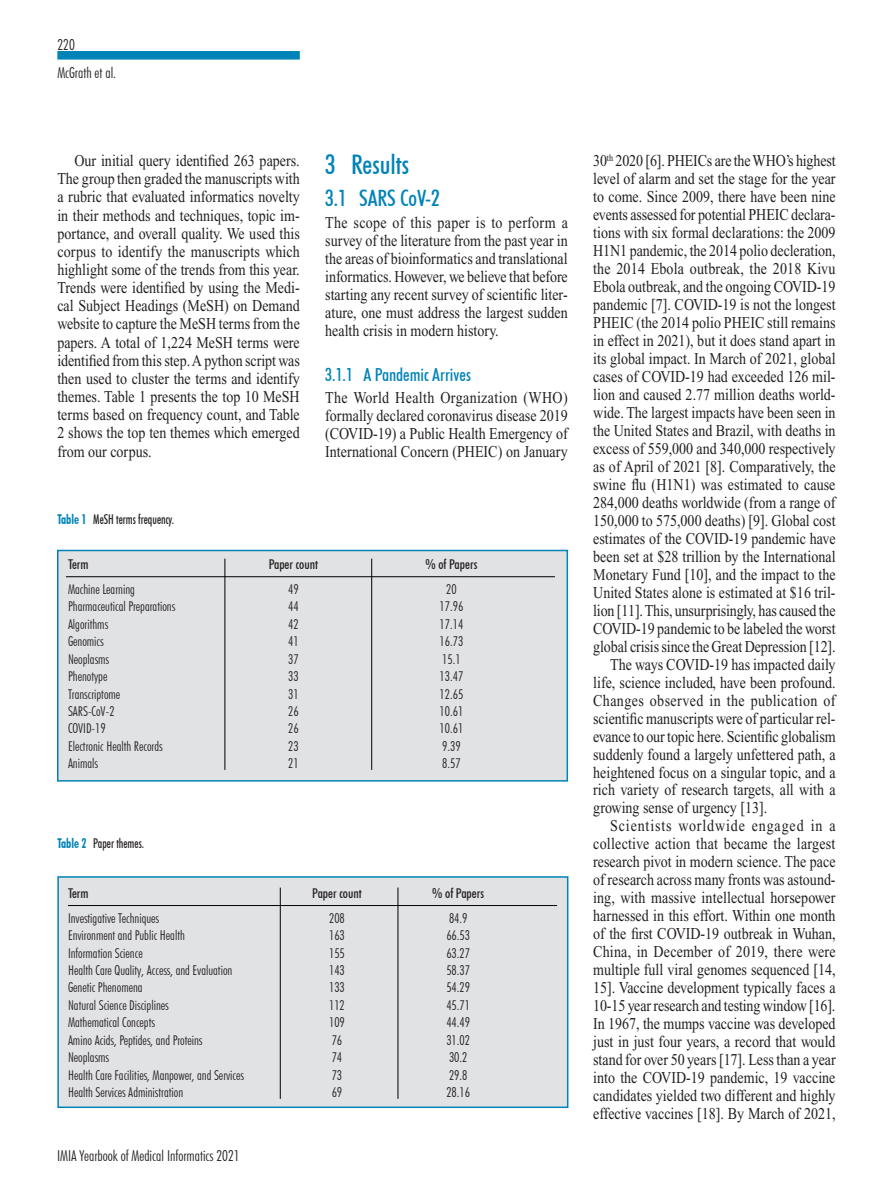
<style>
.page{position:relative;width:893px;height:1191px;background:#fff}
.page>*{position:absolute;margin:0;border:0;box-sizing:border-box;transform-origin:0 0}
.Headline_2{font:500 condensed 27px "Futura BT";color:#0083b6}
.Headline_3{font:500 condensed 22.5px "Futura BT";letter-spacing:-.005em;color:#0083b6}
.Headline_4{font:500 condensed 18px "Futura BT";color:#0083b6}
.Grundtext_mit_Einzug{font:16.5px/18.1px "Times New Roman";color:#231f20;text-align:justify;scale:.85 1}
.Grundtext_ohne_Einzu{font:16.5px/18px "Times New Roman";color:#231f20;text-align:justify;scale:.85 1}
.Seitenzahl{font:300 condensed 15px "Futura BT";color:#231f20}
.Table_Text{font:300 condensed 13.5px "Futura BT";color:#231f20}
.Table_Kopf{font:500 condensed 13.5px "Futura BT";color:#231f20}
.Legende_1{font:500 condensed 13.5px "Futura BT";color:#231f20;scale:.85 1}
.s1{font-weight:700;color:#0083b6}
</style>
<div class="page">
<div style="left:57px;top:51px;width:243px;height:9px;background:#0083b6"></div>
<div style="left:57px;top:876px;width:511px;height:232px;background:#e1e2e4;border:2px solid #0083b6"></div>
<div style="left:57px;top:550px;width:511px;height:231px;background:#e1e2e4;border:2px solid #0083b6"></div>
<hr style="left:66px;top:576px;width:489px;height:1px;background:#000">
<hr style="left:225px;top:558px;width:1px;height:212px;background:#000">
<hr style="left:398px;top:887px;width:1px;height:211px;background:#000">
<hr style="left:371px;top:558px;width:1px;height:212px;background:#000">
<hr style="left:280px;top:887px;width:1px;height:211px;background:#000">
<hr style="left:68px;top:905px;width:489px;height:1px;background:#000">
<p class="Seitenzahl" style="left:57px;top:35px;width:19px">220</p>
<p class="Seitenzahl" style="left:57px;top:63px;width:60px">McGrath et al.</p>
<p class="Grundtext_mit_Einzug" style="left:57px;top:151px;width:287px;text-indent:17px">Our initial query identified 263 papers.<br>The group then graded the manuscripts with a rubric that evaluated informatics novelty in their methods and techniques, topic im&shy;portance, and overall quality. We used this corpus to identify the manuscripts which highlight some of the trends from this year.<br>Trends were identified by using the Medi&shy;cal Subject Headings (MeSH) on Demand website to capture the MeSH terms from the papers. A total of 1,224 MeSH terms were identified from this step. A python script was then used to cluster the terms and identify themes. Table 1 presents the top 10 MeSH terms based on frequency count, and Table 2 shows the top ten themes which emerged from our corpus.</p>
<p class="Headline_2" style="left:325px;top:148px;width:85px">3 Results</p>
<p class="Headline_3" style="left:325px;top:184px;width:116px">3.1 SARS CoV-2</p>
<p class="Grundtext_ohne_Einzu" style="left:325px;top:214px;width:287px">The scope of this paper is to perform a survey of the literature from the past year in the areas of bioinformatics and translational informatics. However, we believe that before starting any recent survey of scientific liter&shy;ature, one must address the largest sudden health crisis in modern history.</p>
<p class="Headline_4" style="left:325px;top:363px;width:147px">3.1.1 A Pandemic Arrives</p>
<p class="Grundtext_ohne_Einzu" style="left:325px;top:388px;width:287px">The World Health Organization (WHO) formally declared coronavirus disease 2019 (COVID-19) a Public Health Emergency of International Concern (PHEIC) on January</p>
<p class="Legende_1" style="left:57px;top:510px;width:139px"><span class="s1">Table 1</span> MeSH terms frequency.</p>
<p class="Table_Kopf" style="left:68px;top:556px;width:22px">Term</p>
<p class="Table_Text" style="left:68px;top:580px;width:68px">Machine Learning</p>
<p class="Table_Text" style="left:68px;top:598px;width:109px">Pharmaceutical Preparations</p>
<p class="Table_Text" style="left:68px;top:615px;width:42px">Algorithms</p>
<p class="Table_Text" style="left:68px;top:633px;width:37px">Genomics</p>
<p class="Table_Text" style="left:68px;top:650px;width:43px">Neoplasms</p>
<p class="Table_Text" style="left:68px;top:668px;width:41px">Phenotype</p>
<p class="Table_Text" style="left:68px;top:685px;width:54px">Transcriptome</p>
<p class="Table_Text" style="left:68px;top:703px;width:48px">SARS-CoV-2</p>
<p class="Table_Text" style="left:68px;top:720px;width:39px">COVID-19</p>
<p class="Table_Text" style="left:68px;top:738px;width:96px">Electronic Health Records</p>
<p class="Table_Text" style="left:68px;top:755px;width:32px">Animals</p>
<p class="Table_Kopf" style="left:269px;top:556px;width:51px">Paper count</p>
<p class="Table_Text" style="left:288px;top:580px;width:12px">49</p>
<p class="Table_Text" style="left:288px;top:598px;width:12px">44</p>
<p class="Table_Text" style="left:288px;top:615px;width:12px">42</p>
<p class="Table_Text" style="left:288px;top:633px;width:12px">41</p>
<p class="Table_Text" style="left:288px;top:650px;width:12px">37</p>
<p class="Table_Text" style="left:288px;top:668px;width:12px">33</p>
<p class="Table_Text" style="left:288px;top:685px;width:12px">31</p>
<p class="Table_Text" style="left:288px;top:703px;width:12px">26</p>
<p class="Table_Text" style="left:288px;top:720px;width:12px">26</p>
<p class="Table_Text" style="left:288px;top:738px;width:12px">23</p>
<p class="Table_Text" style="left:288px;top:755px;width:12px">21</p>
<p class="Legende_1" style="left:57px;top:835px;width:103px"><span class="s1">Table 2</span> Paper themes.</p>
<p class="Table_Kopf" style="left:68px;top:885px;width:22px">Term</p>
<p class="Table_Text" style="left:68px;top:909px;width:93px">Investigative Techniques</p>
<p class="Table_Text" style="left:68px;top:927px;width:118px">Environment and Public Health</p>
<p class="Table_Text" style="left:68px;top:944px;width:76px">Information Science</p>
<p class="Table_Text" style="left:68px;top:962px;width:166px">Health Care Quality, Access, and Evaluation</p>
<p class="Table_Text" style="left:68px;top:979px;width:76px">Genetic Phenomena</p>
<p class="Table_Text" style="left:68px;top:997px;width:102px">Natural Science Disciplines</p>
<p class="Table_Text" style="left:68px;top:1014px;width:88px">Mathematical Concepts</p>
<p class="Table_Text" style="left:68px;top:1032px;width:136px">Amino Acids, Peptides, and Proteins</p>
<p class="Table_Text" style="left:68px;top:1049px;width:43px">Neoplasms</p>
<p class="Table_Text" style="left:68px;top:1066px;width:177px">Health Care Facilities, Manpower, and Services</p>
<p class="Table_Text" style="left:68px;top:1084px;width:117px">Health Services Administration</p>
<p class="Seitenzahl" style="left:57px;top:1146px;width:184px">IMIA Yearbook of Medical Informatics 2021</p>
<p class="Table_Kopf" style="left:312px;top:885px;width:51px">Paper count</p>
<p class="Table_Text" style="left:329px;top:909px;width:17px">208</p>
<p class="Table_Text" style="left:329px;top:927px;width:17px">163</p>
<p class="Table_Text" style="left:329px;top:944px;width:17px">155</p>
<p class="Table_Text" style="left:329px;top:962px;width:17px">143</p>
<p class="Table_Text" style="left:329px;top:979px;width:17px">133</p>
<p class="Table_Text" style="left:329px;top:997px;width:17px">112</p>
<p class="Table_Text" style="left:329px;top:1014px;width:17px">109</p>
<p class="Table_Text" style="left:332px;top:1032px;width:12px">76</p>
<p class="Table_Text" style="left:332px;top:1049px;width:12px">74</p>
<p class="Table_Text" style="left:332px;top:1066px;width:12px">73</p>
<p class="Table_Text" style="left:332px;top:1084px;width:12px">69</p>
<p class="Table_Kopf" style="left:425px;top:556px;width:53px">% of Papers</p>
<p class="Table_Text" style="left:446px;top:580px;width:12px">20</p>
<p class="Table_Text" style="left:440px;top:598px;width:25px">17.96</p>
<p class="Table_Text" style="left:440px;top:615px;width:25px">17.14</p>
<p class="Table_Text" style="left:440px;top:633px;width:25px">16.73</p>
<p class="Table_Text" style="left:442px;top:650px;width:20px">15.1</p>
<p class="Table_Text" style="left:440px;top:668px;width:25px">13.47</p>
<p class="Table_Text" style="left:440px;top:685px;width:25px">12.65</p>
<p class="Table_Text" style="left:440px;top:703px;width:25px">10.61</p>
<p class="Table_Text" style="left:440px;top:720px;width:25px">10.61</p>
<p class="Table_Text" style="left:442px;top:738px;width:20px">9.39</p>
<p class="Table_Text" style="left:442px;top:755px;width:20px">8.57</p>
<p class="Table_Kopf" style="left:432px;top:885px;width:53px">% of Papers</p>
<p class="Table_Text" style="left:449px;top:909px;width:20px">84.9</p>
<p class="Table_Text" style="left:446px;top:927px;width:25px">66.53</p>
<p class="Table_Text" style="left:446px;top:944px;width:25px">63.27</p>
<p class="Table_Text" style="left:446px;top:962px;width:25px">58.37</p>
<p class="Table_Text" style="left:446px;top:979px;width:25px">54.29</p>
<p class="Table_Text" style="left:446px;top:997px;width:25px">45.71</p>
<p class="Table_Text" style="left:446px;top:1014px;width:25px">44.49</p>
<p class="Table_Text" style="left:446px;top:1032px;width:25px">31.02</p>
<p class="Table_Text" style="left:449px;top:1049px;width:20px">30.2</p>
<p class="Table_Text" style="left:449px;top:1066px;width:20px">29.8</p>
<p class="Table_Text" style="left:446px;top:1084px;width:25px">28.16</p>
<p class="Grundtext_ohne_Einzu" style="left:593px;top:152px;width:287px">30<sup>th</sup> 2020 [6]. PHEICs are the WHO’s highest level of alarm and set the stage for the year to come. Since 2009, there have been nine events assessed for potential PHEIC declara&shy;tions with six formal declarations: the 2009<br>H1N1 pandemic, the 2014 polio decleration, the 2014 Ebola outbreak, the 2018 Kivu Ebola outbreak, and the ongoing COVID-19 pandemic [7]. COVID-19 is not the longest PHEIC (the 2014 polio PHEIC still remains in effect in 2021), but it does stand apart in its global impact. In March of 2021, global cases of COVID-19 had exceeded 126 mil&shy;lion and caused 2.77 million deaths world&shy;wide. The largest impacts have been seen in the United States and Brazil, with deaths in excess of 559,000 and 340,000 respectively as of April of 2021 [8]. Comparatively, the swine flu (H1N1) was estimated to cause 284,000 deaths worldwide (from a range of 150,000 to 575,000 deaths) [9]. Global cost estimates of the COVID-19 pandemic have been set at $28 trillion by the International Monetary Fund [10], and the impact to the United States alone is estimated at $16 tril&shy;lion [11]. This, unsurprisingly, has caused the COVID-19 pandemic to be labeled the worst global crisis since the Great Depression [12].</p>
<p class="Grundtext_mit_Einzug" style="left:593px;top:656px;width:287px;text-indent:17px">The ways COVID-19 has impacted daily life, science included, have been profound.<br>Changes observed in the publication of scientific manuscripts were of particular rel&shy;evance to our topic here. Scientific globalism suddenly found a largely unfettered path, a heightened focus on a singular topic, and a rich variety of research targets, all with a growing sense of urgency [13].</p>
<p class="Grundtext_mit_Einzug" style="left:593px;top:816px;width:287px;text-indent:17px">Scientists worldwide engaged in a collective action that became the largest research pivot in modern science. The pace of research across many fronts was astound&shy;ing, with massive intellectual horsepower harnessed in this effort. Within one month of the first COVID-19 outbreak in Wuhan, China, in December of 2019, there were multiple full viral genomes sequenced [14, 15]. Vaccine development typically faces a 10-15 year research and testing window [16].<br>In 1967, the mumps vaccine was developed just in just four years, a record that would stand for over 50 years [17]. Less than a year into the COVID-19 pandemic, 19 vaccine candidates yielded two different and highly effective vaccines [18]. By March of 2021,</p>
</div>
